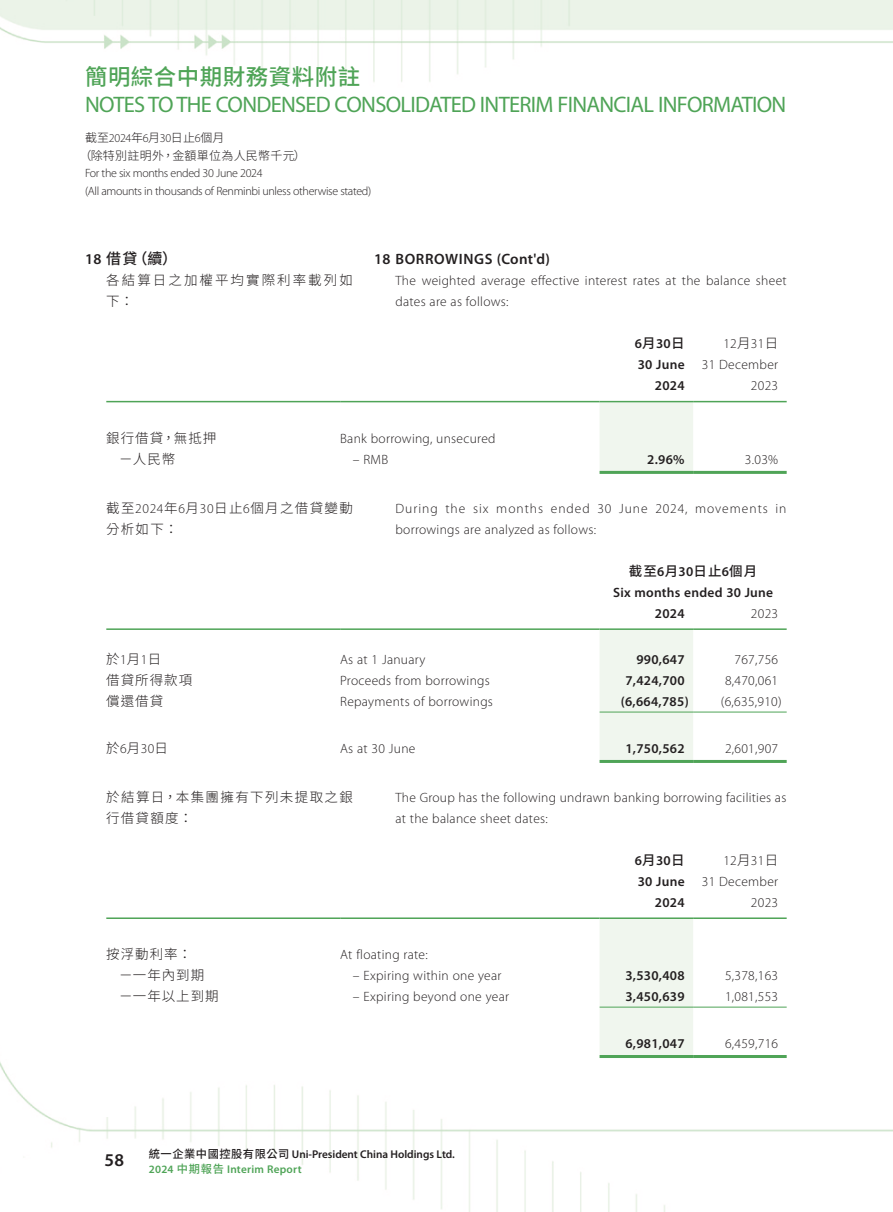
<style>
.page{position:relative;width:893px;height:1212px;background:#fff}
.page>*{position:absolute;margin:0;border:0;box-sizing:border-box;transform-origin:0 0}
.t1{font:22.5px "Myriad Pro";letter-spacing:-.03em;color:#4fa457}
.t2{font:500 22.5px "Source Han Sans TC";letter-spacing:.02em;color:#4fa457}
.t3{font:600 18px "Myriad Pro";color:#231f20}
.Heading_1{font:600 15px "Myriad Pro";letter-spacing:.04em;color:#231f20}
.C_Heading_1{font:500 15px "Source Han Sans TC";color:#231f20}
.Body_Text{font:300 13.5px/21px "Myriad Pro";letter-spacing:.02em;color:#231f20}
.Body_Text-2{font:600 13.5px "Myriad Pro";letter-spacing:.02em;color:#231f20}
.Body_Text-3{font:300 13.5px/21px "Myriad Pro";letter-spacing:.065em;color:#231f20}
.Body_Text-4{font:300 13.5px "Source Han Sans TC";letter-spacing:.07em;color:#231f20}
.C_Body_Text{font:300 13.5px/21px "Source Han Sans TC";letter-spacing:.1em;color:#231f20}
.C_Body_Text-2{font:300 13.5px/21px "Source Han Sans TC";letter-spacing:.15em;color:#231f20}
.Body_Text-5{font:500 13.5px "Source Han Sans TC";color:#231f20}
.t4{font:300 12px/17.7px "Myriad Pro";letter-spacing:-.03em;color:#231f20}
.t5{font:300 12px/17.7px "Source Han Sans TC";letter-spacing:.02em;color:#231f20}
.t6{font:600 11.25px/15px "Myriad Pro";letter-spacing:-.005em;color:#231f20}
.s1{font-family:"Myriad Pro"}
.s2{font-family:"Myriad Pro";font-weight:600}
.s3{font-family:"Source Han Sans TC";font-weight:500}
.s4{font-family:"Source Han Sans TC"}
.s5{color:#4fa457}
.s6{font-family:"Source Han Sans TC";font-weight:500;color:#4fa457}
</style>
<div class="page">
<img style="left:0;top:0;width:893px;height:1212px">
<div style="left:600px;top:402px;width:93px;height:69px;background:#f0f6ee"></div>
<hr style="left:106px;top:401px;width:234px;height:1px;background:#4fa457">
<hr style="left:340px;top:401px;width:260px;height:1px;background:#4fa457">
<hr style="left:600px;top:401px;width:93px;height:1px;background:#4fa457">
<hr style="left:693px;top:401px;width:94px;height:1px;background:#4fa457">
<hr style="left:600px;top:471px;width:93px;height:3px;background:#4fa457">
<hr style="left:693px;top:471px;width:94px;height:3px;background:#4fa457">
<div style="left:600px;top:630px;width:93px;height:130px;background:#f0f6ee"></div>
<hr style="left:106px;top:628px;width:234px;height:2px;background:#4fa457">
<hr style="left:340px;top:628px;width:260px;height:2px;background:#4fa457">
<hr style="left:600px;top:628px;width:93px;height:2px;background:#4fa457">
<hr style="left:693px;top:628px;width:94px;height:2px;background:#4fa457">
<hr style="left:600px;top:712px;width:93px;height:1px;background:#4fa457">
<hr style="left:693px;top:712px;width:94px;height:1px;background:#4fa457">
<hr style="left:600px;top:760px;width:93px;height:3px;background:#4fa457">
<hr style="left:693px;top:760px;width:94px;height:3px;background:#4fa457">
<div style="left:600px;top:919px;width:93px;height:136px;background:#f0f6ee"></div>
<hr style="left:106px;top:917px;width:234px;height:2px;background:#4fa457">
<hr style="left:340px;top:917px;width:260px;height:2px;background:#4fa457">
<hr style="left:600px;top:917px;width:93px;height:2px;background:#4fa457">
<hr style="left:693px;top:917px;width:94px;height:2px;background:#4fa457">
<hr style="left:600px;top:1007px;width:93px;height:1px;background:#4fa457">
<hr style="left:693px;top:1007px;width:94px;height:1px;background:#4fa457">
<hr style="left:600px;top:1055px;width:93px;height:3px;background:#4fa457">
<hr style="left:693px;top:1055px;width:94px;height:3px;background:#4fa457">
<h1 class="t2" style="left:85px;top:64px;width:277px">簡明綜合中期財務資料附註</h1>
<h1 class="t1" style="left:85px;top:91px;width:703px">NOTES TO THE CONDENSED CONSOLIDATED INTERIM FINANCIAL INFORMATION</h1>
<p class="t5" style="left:79px;top:129px;width:228px;text-indent:6px">截至<span class="s1">2024</span>年<span class="s1">6</span>月<span class="s1">30</span>日止<span class="s1">6</span>個月<br>（除特別註明外，金額單位為人民幣千元）</p>
<p class="t4" style="left:85px;top:164px;width:288px">For the six months ended 30 June 2024<br>(All amounts in thousands of Renminbi unless otherwise stated)</p>
<p class="C_Heading_1" style="left:85px;top:250px;width:94px"><span class="s2">18</span> 借貸（續）</p>
<p class="C_Body_Text-2" style="left:106px;top:270px;width:248px">各結算日之加權平均實際利率載列如下：</p>
<p class="Heading_1" style="left:374px;top:249px;width:177px">18 BORROWINGS (Cont'd)</p>
<p class="Body_Text" style="left:395px;top:270px;width:393px">The weighted average effective interest rates at the balance sheet dates are as follows:</p>
<p class="Body_Text-2" style="left:635px;top:335px;width:51px">6<span class="s3">月</span>30<span class="s3">日</span></p>
<p class="Body_Text" style="left:723px;top:333px;width:56px">12<span class="s4">月</span>31<span class="s4">日</span></p>
<p class="Body_Text-2" style="left:638px;top:356px;width:48px">30 June</p>
<p class="Body_Text-2" style="left:655px;top:377px;width:31px">2024</p>
<p class="Body_Text" style="left:702px;top:354px;width:78px">31 December</p>
<p class="Body_Text" style="left:751px;top:375px;width:29px">2023</p>
<p class="Body_Text-4" style="left:106px;top:430px;width:112px">銀行借貸，無抵押</p>
<p class="Body_Text" style="left:340px;top:428px;width:157px">Bank borrowing, unsecured</p>
<p class="Body_Text-4" style="left:119px;top:451px;width:58px">－人民幣</p>
<p class="Body_Text" style="left:353px;top:449px;width:37px">– RMB</p>
<p class="Body_Text-2" style="left:647px;top:451px;width:39px">2.96%</p>
<p class="Body_Text" style="left:745px;top:449px;width:35px">3.03%</p>
<p class="Body_Text-3" style="left:395px;top:497px;width:393px">During the six months ended 30 June 2024, movements in borrowings are analyzed as follows:</p>
<p class="Body_Text-5" style="left:629px;top:563px;width:130px">截至<span class="s2">6</span>月<span class="s2">30</span>日止<span class="s2">6</span>個月</p>
<p class="Body_Text-2" style="left:613px;top:583px;width:162px">Six months ended 30 June</p>
<p class="Body_Text-2" style="left:655px;top:604px;width:31px">2024</p>
<p class="Body_Text" style="left:751px;top:602px;width:29px">2023</p>
<p class="Body_Text-4" style="left:106px;top:652px;width:56px">於<span class="s1">1</span>月<span class="s1">1</span>日</p>
<p class="Body_Text" style="left:340px;top:649px;width:87px">As at 1 January</p>
<p class="Body_Text-2" style="left:636px;top:651px;width:50px">990,647</p>
<p class="Body_Text" style="left:734px;top:649px;width:45px">767,756</p>
<p class="Body_Text-4" style="left:106px;top:673px;width:87px">借貸所得款項</p>
<p class="Body_Text" style="left:340px;top:670px;width:151px">Proceeds from borrowings</p>
<p class="Body_Text-2" style="left:625px;top:672px;width:61px">7,424,700</p>
<p class="Body_Text" style="left:725px;top:670px;width:55px">8,470,061</p>
<p class="Body_Text-4" style="left:106px;top:694px;width:58px">償還借貸</p>
<p class="Body_Text" style="left:340px;top:691px;width:154px">Repayments of borrowings</p>
<p class="Body_Text-2" style="left:621px;top:693px;width:69px">(6,664,785)</p>
<p class="Body_Text" style="left:721px;top:691px;width:62px">(6,635,910)</p>
<p class="Body_Text-4" style="left:106px;top:740px;width:63px">於<span class="s1">6</span>月<span class="s1">30</span>日</p>
<p class="Body_Text" style="left:340px;top:738px;width:77px">As at 30 June</p>
<p class="Body_Text-2" style="left:625px;top:740px;width:61px">1,750,562</p>
<p class="Body_Text" style="left:725px;top:738px;width:55px">2,601,907</p>
<p class="Body_Text" style="left:395px;top:786px;width:392px">The Group has the following undrawn banking borrowing facilities as at the balance sheet dates:</p>
<p class="Body_Text-2" style="left:635px;top:851px;width:51px">6<span class="s3">月</span>30<span class="s3">日</span></p>
<p class="Body_Text" style="left:723px;top:849px;width:56px">12<span class="s4">月</span>31<span class="s4">日</span></p>
<p class="Body_Text-2" style="left:638px;top:872px;width:48px">30 June</p>
<p class="Body_Text-2" style="left:655px;top:893px;width:31px">2024</p>
<p class="C_Body_Text" style="left:106px;top:497px;width:248px">截至<span class="s1">2024</span>年<span class="s1">6</span>月<span class="s1">30</span>日止<span class="s1">6</span>個月之借貸變動分析如下：</p>
<p class="C_Body_Text" style="left:106px;top:786px;width:248px">於結算日，本集團擁有下列未提取之銀行借貸額度：</p>
<p class="Body_Text" style="left:702px;top:870px;width:78px">31 December</p>
<p class="Body_Text" style="left:751px;top:891px;width:29px">2023</p>
<p class="Body_Text-4" style="left:106px;top:947px;width:87px">按浮動利率：</p>
<p class="Body_Text" style="left:340px;top:944px;width:89px">At floating rate:</p>
<p class="Body_Text-4" style="left:119px;top:968px;width:87px">－一年內到期</p>
<p class="Body_Text" style="left:353px;top:965px;width:150px">– Expiring within one year</p>
<p class="Body_Text-2" style="left:625px;top:967px;width:61px">3,530,408</p>
<p class="Body_Text" style="left:725px;top:965px;width:55px">5,378,163</p>
<p class="Body_Text-4" style="left:119px;top:989px;width:101px">－一年以上到期</p>
<p class="Body_Text" style="left:353px;top:986px;width:158px">– Expiring beyond one year</p>
<p class="Body_Text-2" style="left:625px;top:988px;width:61px">3,450,639</p>
<p class="Body_Text" style="left:725px;top:986px;width:55px">1,081,553</p>
<p class="Body_Text-2" style="left:625px;top:1035px;width:61px">6,981,047</p>
<p class="Body_Text" style="left:725px;top:1033px;width:55px">6,459,716</p>
<h2 class="t3" style="left:104px;top:1148px;width:21px">58</h2>
<p class="t6" style="left:149px;top:1146px;width:308px"><span class="s3">統一企業中國控股有限公司</span> Uni-President China Holdings Ltd.<br><span class="s5">2024</span> <span class="s6">中期報告</span> <span class="s5">Interim Report</span></p>
</div>
